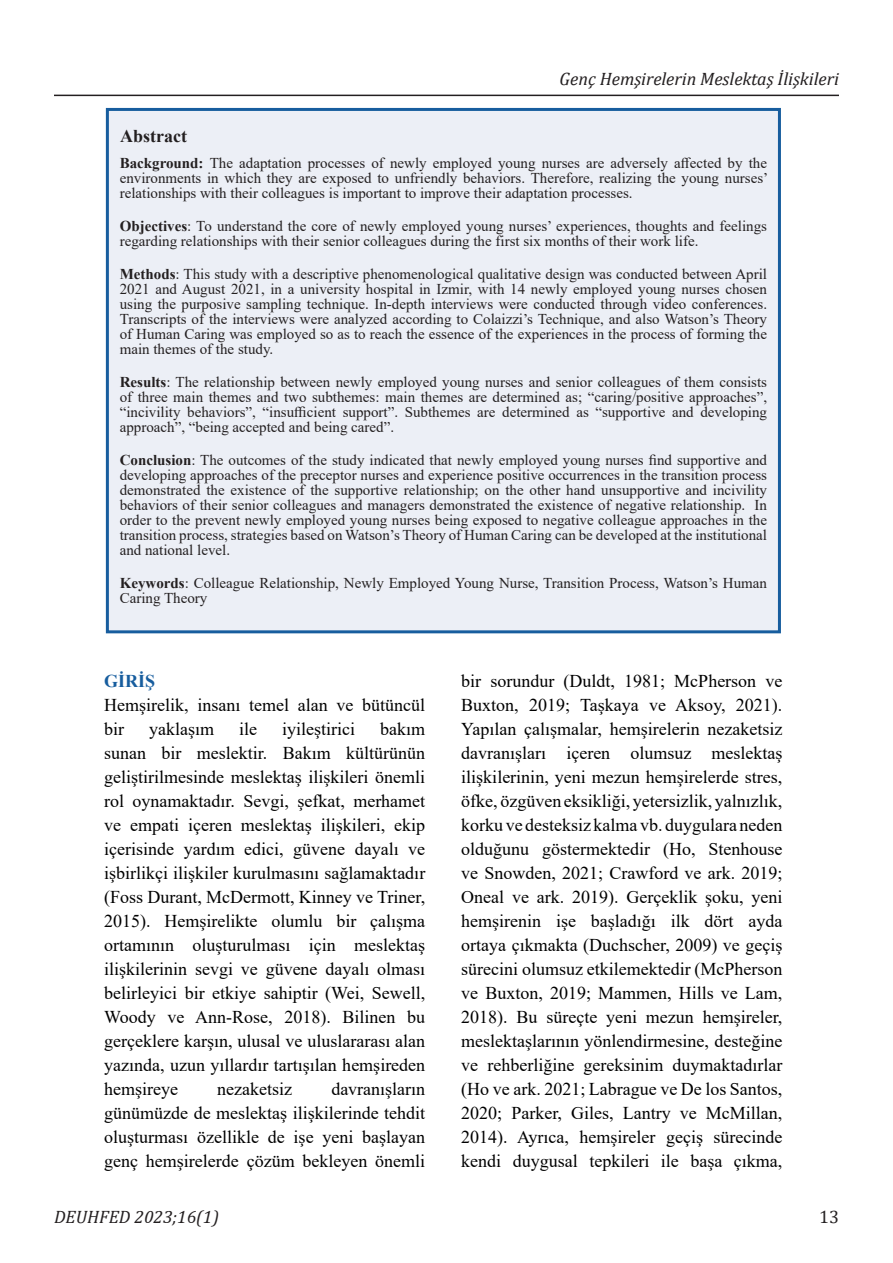
<style>
.page{position:relative;width:893px;height:1263px;background:#fff}
.page>*{position:absolute;margin:0;border:0;box-sizing:border-box;transform-origin:0 0}
.Normal1{font:18px/24px "Times New Roman";color:#000;text-align:justify}
.t1{font:italic 18px "Cambria";color:#231f20}
.t2{font:700 18px "Times New Roman";color:#231f20}
.metin_gövde_başlık_1{font:700 18px "Times New Roman";color:#175d9e}
.t3{font:18px "Cambria";color:#231f20}
.Normal1-2{font:15px/15px "Times New Roman";color:#231f20;text-align:justify}
.s1{font-weight:700}
</style>
<div class="page">
<div style="left:106px;top:108px;width:675px;height:525px;background:#eceff6;border:3px solid #175d9e"></div>
<hr style="left:54px;top:95px;width:785px;height:1px;background:#231f20">
<p class="t1" style="left:560px;top:66px;width:281px">Genç Hemşirelerin Meslektaş İlişkileri</p>
<p class="t2" style="left:120px;top:123px;width:68px">Abstract</p>
<p class="Normal1-2" style="left:120px;top:155px;width:650px"><span class="s1">Background:</span> The adaptation processes of newly employed young nurses are adversely affected by the environments in which they are exposed to unfriendly behaviors. Therefore, realizing the young nurses’ relationships with their colleagues is important to improve their adaptation processes.</p>
<p class="Normal1-2" style="left:120px;top:218px;width:649px"><span class="s1">Objectives</span>: To understand the core of newly employed young nurses’ experiences, thoughts and feelings regarding relationships with their senior colleagues during the first six months of their work life.</p>
<p class="Normal1-2" style="left:120px;top:266px;width:649px"><span class="s1">Methods</span>: This study with a descriptive phenomenological qualitative design was conducted between April 2021 and August 2021, in a university hospital in Izmir, with 14 newly employed young nurses chosen using the purposive sampling technique. In-depth interviews were conducted through video conferences.<br>Transcripts of the interviews were analyzed according to Colaizzi’s Technique, and also Watson’s Theory of Human Caring was employed so as to reach the essence of the experiences in the process of forming the main themes of the study.</p>
<p class="Normal1-2" style="left:120px;top:374px;width:649px"><span class="s1">Results</span>: The relationship between newly employed young nurses and senior colleagues of them consists of three main themes and two subthemes: main themes are determined as; “caring/positive approaches”, “incivility behaviors”, “insufficient support”. Subthemes are determined as “supportive and developing approach”, “being accepted and being cared”.</p>
<p class="Normal1-2" style="left:120px;top:452px;width:649px"><span class="s1">Conclusion</span>: The outcomes of the study indicated that newly employed young nurses find supportive and developing approaches of the preceptor nurses and experience positive occurrences in the transition process demonstrated the existence of the supportive relationship; on the other hand unsupportive and incivility behaviors of their senior colleagues and managers demonstrated the existence of negative relationship. In order to the prevent newly employed young nurses being exposed to negative colleague approaches in the transition process, strategies based on Watson’s Theory of Human Caring can be developed at the institutional and national level.</p>
<p class="Normal1-2" style="left:120px;top:575px;width:649px"><span class="s1">Keywords</span>: Colleague Relationship, Newly Employed Young Nurse, Transition Process, Watson’s Human<br>Caring Theory</p>
<p class="metin_gövde_başlık_1" style="left:104px;top:668px;width:53px">GİRİŞ</p>
<p class="Normal1" style="left:104px;top:692px;width:323px">Hemşirelik, insanı temel alan ve bütüncül bir</p>
<p class="Normal1" style="left:104px;top:716px;width:323px;text-indent:276px">bakım sunan bir meslektir. Bakım kültürünün geliştirilmesinde meslektaş ilişkileri önemli rol oynamaktadır. Sevgi, şefkat, merhamet ve empati içeren meslektaş ilişkileri, ekip içerisinde yardım edici, güvene dayalı ve işbirlikçi ilişkiler kurulmasını sağlamaktadır (Foss Durant, McDermott, Kinney ve Triner, 2015). Hemşirelikte olumlu bir çalışma ortamının oluşturulması için meslektaş ilişkilerinin sevgi ve güvene dayalı olması belirleyici bir etkiye sahiptir (Wei, Sewell, Woody ve Ann-Rose, 2018). Bilinen bu gerçeklere karşın, ulusal ve uluslararası alan yazında, uzun yıllardır tartışılan hemşireden hemşireye</p>
<p class="Normal1" style="left:149px;top:716px;width:66px">yaklaşım</p>
<p class="Normal1" style="left:239px;top:716px;width:19px">ile</p>
<p class="Normal1" style="left:282px;top:716px;width:75px">iyileştirici</p>
<p class="Normal1" style="left:104px;top:1076px;width:323px;text-indent:227px">davranışların günümüzde de meslektaş ilişkilerinde tehdit oluşturması özellikle de işe yeni başlayan genç hemşirelerde çözüm bekleyen önemli</p>
<p class="Normal1" style="left:217px;top:1076px;width:76px">nezaketsiz</p>
<p class="Normal1" style="left:461px;top:668px;width:323px">bir sorundur (Duldt, 1981; McPherson ve Buxton, 2019; Taşkaya ve Aksoy, 2021).<br>Yapılan çalışmalar, hemşirelerin nezaketsiz davranışları içeren olumsuz meslektaş ilişkilerinin, yeni mezun hemşirelerde stres, öfke, özgüven eksikliği, yetersizlik, yalnızlık, korku ve desteksiz kalma vb. duygulara neden olduğunu göstermektedir (Ho, Stenhouse ve Snowden, 2021; Crawford ve ark. 2019; Oneal ve ark. 2019). Gerçeklik şoku, yeni hemşirenin işe başladığı ilk dört ayda ortaya çıkmakta (Duchscher, 2009) ve geçiş sürecini olumsuz etkilemektedir (McPherson ve Buxton, 2019; Mammen, Hills ve Lam, 2018). Bu süreçte yeni mezun hemşireler, meslektaşlarının yönlendirmesine, desteğine ve rehberliğine gereksinim duymaktadırlar (Ho ve ark. 2021; Labrague ve De los Santos, 2020; Parker, Giles, Lantry ve McMillan, 2014). Ayrıca, hemşireler geçiş sürecinde kendi duygusal tepkileri ile başa çıkma,</p>
<p class="t1" style="left:54px;top:1204px;width:167px">DEUHFED 2023;16(1)</p>
<p class="t3" style="left:819px;top:1206px;width:21px">13</p>
</div>
